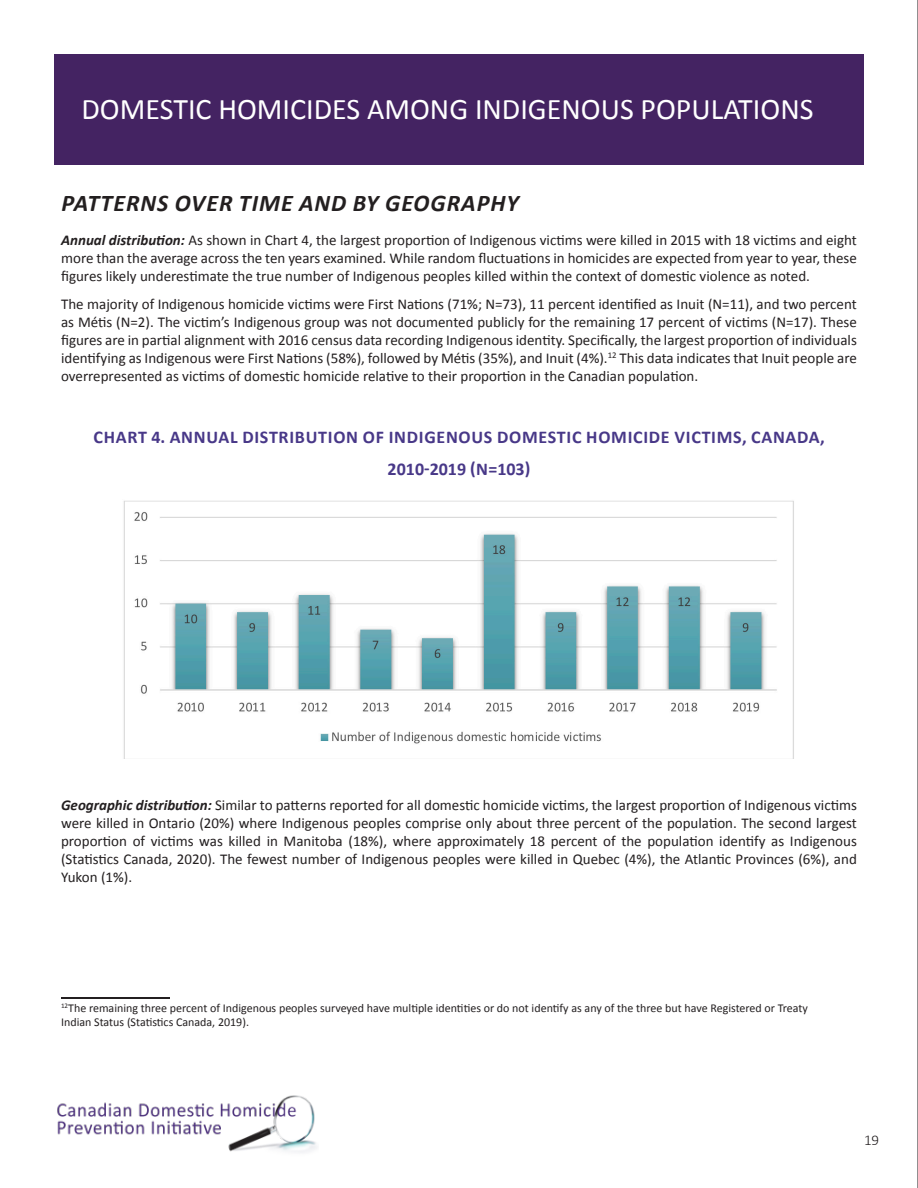
<style>
.page{position:relative;width:918px;height:1188px;background:#fff}
.page>*{position:absolute;margin:0;border:0;box-sizing:border-box;transform-origin:0 0}
.t1{font:30px "Calibri";color:#fff}
.t2{font:italic 700 24px "Calibri";letter-spacing:.04em;color:#231f20}
.t3{font:700 18px/32.4px "Calibri";letter-spacing:.04em;color:#483888;text-align:center}
.t4{font:15px/18px "Calibri";color:#231f20;text-align:justify}
.t5{font:300 15px "Calibri";color:#231f20}
.t6{font:12px/14.4px "Calibri";color:#231f20}
.s1{font-weight:700;font-style:italic}
</style>
<div class="page">
<img style="left:57px;top:1095px;width:260px;height:58px">
<div style="left:54px;top:54px;width:810px;height:110px;background:#442362"></div>
<img style="left:123px;top:500px;width:671px;height:259px">
<hr style="left:61px;top:998px;width:108px;height:1px;background:#231f20">
<hr style="left:917px;top:0;width:1px;height:1188px;background:#231f20">
<h1 class="t1" style="left:82px;top:91px;width:733px">DOMESTIC HOMICIDES AMONG INDIGENOUS POPULATIONS</h1>
<h2 class="t2" style="left:62px;top:188px;width:459px">PATTERNS OVER TIME AND BY GEOGRAPHY</h2>
<p class="t4" style="left:61px;top:230px;width:797px"><span class="s1">Annual distribution:</span> As shown in Chart 4, the largest proportion of Indigenous victims were killed in 2015 with 18 victims and eight more than the average across the ten years examined. While random fluctuations in homicides are expected from year to year, these figures likely underestimate the true number of Indigenous peoples killed within the context of domestic violence as noted.</p>
<p class="t4" style="left:61px;top:295px;width:797px">The majority of Indigenous homicide victims were First Nations (71%; N=73), 11 percent identified as Inuit (N=11), and two percent as Métis (N=2). The victim’s Indigenous group was not documented publicly for the remaining 17 percent of victims (N=17). These figures are in partial alignment with 2016 census data recording Indigenous identity. Specifically, the largest proportion of individuals identifying as Indigenous were First Nations (58%), followed by Métis (35%), and Inuit (4%).<sup>12</sup> This data indicates that Inuit people are overrepresented as victims of domestic homicide relative to their proportion in the Canadian population.</p>
<p class="t3" style="left:93px;top:420px;width:733px">CHART 4. ANNUAL DISTRIBUTION OF INDIGENOUS DOMESTIC HOMICIDE VICTIMS, CANADA,<br>2010-2019 (N=103)</p>
<p class="t4" style="left:61px;top:795px;width:797px"><span class="s1">Geographic distribution:</span> Similar to patterns reported for all domestic homicide victims, the largest proportion of Indigenous victims were killed in Ontario (20%) where Indigenous peoples comprise only about three percent of the population. The second largest proportion of victims was killed in Manitoba (18%), where approximately 18 percent of the population identify as Indigenous (Statistics Canada, 2020). The fewest number of Indigenous peoples were killed in Quebec (4%), the Atlantic Provinces (6%), and Yukon (1%).</p>
<p class="t6" style="left:61px;top:1000px;width:748px"><sup>12</sup>The remaining three percent of Indigenous peoples surveyed have multiple identities or do not identify as any of the three but have Registered or Treaty<br>Indian Status (Statistics Canada, 2019).</p>
<p class="t5" style="left:864px;top:1131px;width:17px">19</p>
</div>
